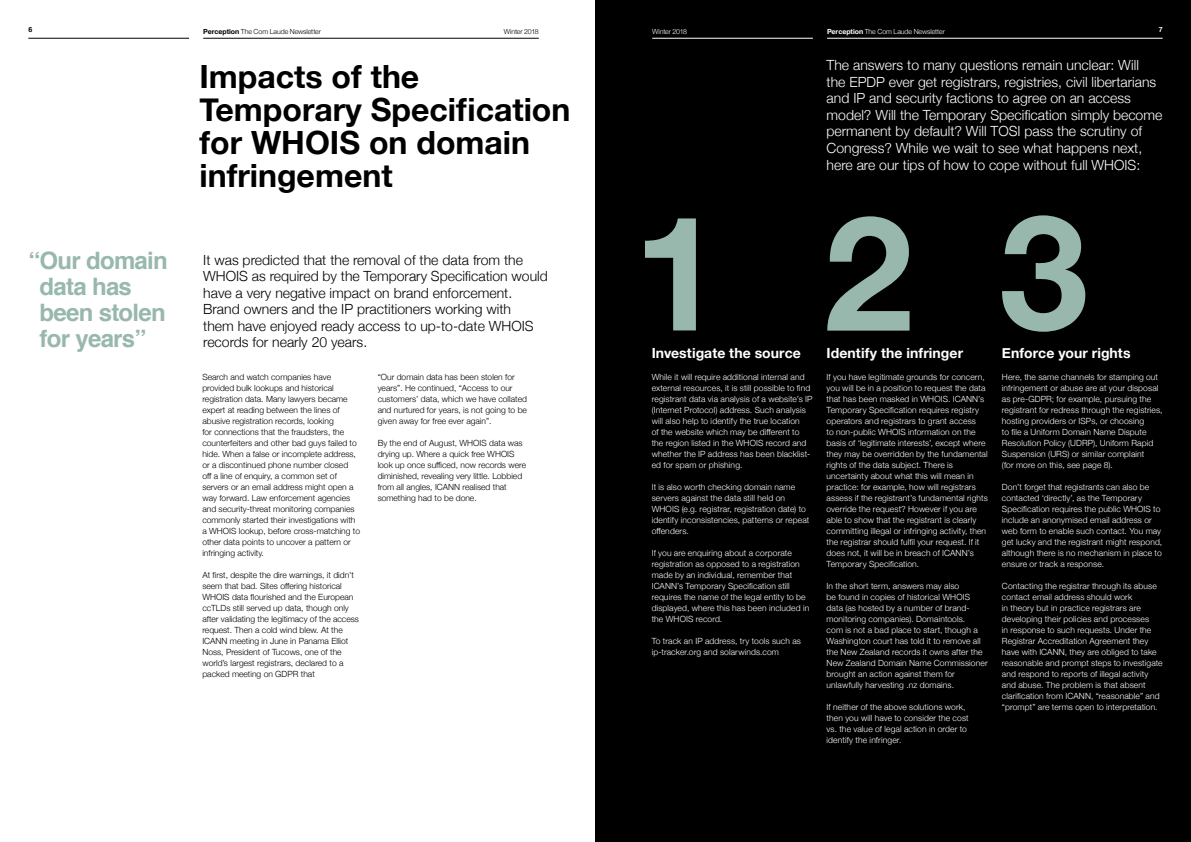
<style>
.page{position:relative;width:1191px;height:842px;background:#fff}
.page>*{position:absolute;margin:0;border:0;box-sizing:border-box;transform-origin:0 0}
.t1{font:700 160px "Helvetica Neue";color:#98b8ad}
.t2{font:700 32px/33px "Helvetica Neue";color:#000}
.t3{font:700 24px/26px "Helvetica";letter-spacing:-.03em;color:#98b8ad}
.t4{font:300 14px/16.5px "Helvetica Neue";color:#fff}
.t5{font:300 14px/16.5px "Helvetica Neue";color:#000}
.t6{font:700 14px "Helvetica Neue";letter-spacing:.005em;color:#fff}
.t7{font:300 8.5px/11px "Helvetica Neue";letter-spacing:.015em;color:#fff}
.t8{font:300 8.5px/11px "Helvetica Neue";color:#000}
.t9{font:300 7px "Helvetica Neue";letter-spacing:-.01em;color:#000}
.t10{font:300 7px "Helvetica Neue";letter-spacing:-.01em;color:#fff}
.t11{font:700 7px "Helvetica";color:#000}
.t12{font:700 7px "Helvetica";color:#fff}
.s1{font-weight:700}
</style>
<div class="page">
<div style="left:595px;top:0;width:596px;height:842px;background:#000"></div>
<hr style="left:827px;top:38px;width:335px;height:1px;background:#fff">
<hr style="left:203px;top:38px;width:336px;height:1px;background:#000">
<hr style="left:652px;top:38px;width:161px;height:1px;background:#fff">
<hr style="left:28px;top:38px;width:161px;height:1px;background:#000">
<p class="t11" style="left:28px;top:25px;width:5px">6</p>
<p class="t9" style="left:203px;top:26px;width:119px"><span class="s1">Perception</span> The Com Laude Newsletter</p>
<p class="t9" style="left:504px;top:26px;width:36px">Winter 2018</p>
<p class="t10" style="left:652px;top:26px;width:36px">Winter 2018</p>
<p class="t10" style="left:827px;top:26px;width:119px"><span class="s1">Perception</span> The Com Laude Newsletter</p>
<p class="t12" style="left:1158px;top:25px;width:5px">7</p>
<h3 class="t3" style="left:40px;top:247px;width:130px;text-indent:-11px">“Our domain data has been stolen for years”</h3>
<h2 class="t2" style="left:199px;top:61px;width:372px">Impacts of the<br>Temporary Specification for WHOIS on domain infringement</h2>
<p class="t5" style="left:203px;top:250px;width:346px">It was predicted that the removal of the data from the WHOIS as required by the Temporary Specification would have a very negative impact on brand enforcement.<br>Brand owners and the IP practitioners working with<br>them have enjoyed ready access to up-to-date WHOIS records for nearly 20 years.</p>
<p class="t8" style="left:202px;top:370px;width:159px">Search and watch companies have provided bulk lookups and historical registration data. Many lawyers became expert at reading between the lines of abusive registration records, looking<br>for connections that the fraudsters, the counterfeiters and other bad guys failed to hide. When a false or incomplete address, or a discontinued phone number closed<br>off a line of enquiry, a common set of servers or an email address might open a way forward. Law enforcement agencies and security-threat monitoring companies commonly started their investigations with a WHOIS lookup, before cross-matching to other data points to uncover a pattern or infringing activity.</p>
<p class="t8" style="left:202px;top:568px;width:158px">At first, despite the dire warnings, it didn’t seem that bad. Sites offering historical WHOIS data flourished and the European ccTLDs still served up data, though only after validating the legitimacy of the access request. Then a cold wind blew. At the ICANN meeting in June in Panama Elliot Noss, President of Tucows, one of the world’s largest registrars, declared to a packed meeting on GDPR that</p>
<p class="t8" style="left:378px;top:370px;width:151px">“Our domain data has been stolen for years”. He continued, “Access to our customers’ data, which we have collated and nurtured for years, is not going to be given away for free ever again”.</p>
<p class="t8" style="left:378px;top:436px;width:150px">By the end of August, WHOIS data was drying up. Where a quick free WHOIS look up once sufficed, now records were diminished, revealing very little. Lobbied from all angles, ICANN realised that something had to be done.</p>
<p class="t4" style="left:826px;top:56px;width:337px">The answers to many questions remain unclear: Will<br>the EPDP ever get registrars, registries, civil libertarians and IP and security factions to agree on an access model? Will the Temporary Specification simply become permanent by default? Will TOSI pass the scrutiny of Congress? While we wait to see what happens next, here are our tips of how to cope without full WHOIS:</p>
<h1 class="t1" style="left:633px;top:148px;width:456px">123</h1>
<h3 class="t6" style="left:651px;top:342px;width:151px">Investigate the source</h3>
<p class="t7" style="left:651px;top:371px;width:162px">While it will require additional internal and external resources, it is still possible to find registrant data via analysis of a website’s IP (Internet Protocol) address. Such analysis will also help to identify the true location<br>of the website which may be different to the region listed in the WHOIS record and whether the IP address has been blacklist&shy;ed for spam or phishing.</p>
<p class="t7" style="left:651px;top:481px;width:159px">It is also worth checking domain name servers against the data still held on WHOIS (e.g. registrar, registration date) to identify inconsistencies, patterns or repeat offenders.</p>
<p class="t7" style="left:651px;top:547px;width:159px">If you are enquiring about a corporate registration as opposed to a registration made by an individual, remember that ICANN’s Temporary Specification still requires the name of the legal entity to be displayed, where this has been included in the WHOIS record.</p>
<p class="t7" style="left:651px;top:635px;width:151px">To track an IP address, try tools such as ip-tracker.org and solarwinds.com</p>
<h3 class="t6" style="left:826px;top:342px;width:138px">Identify the infringer</h3>
<p class="t7" style="left:826px;top:371px;width:163px">If you have legitimate grounds for concern, you will be in a position to request the data that has been masked in WHOIS. ICANN’s Temporary Specification requires registry operators and registrars to grant access<br>to non-public WHOIS information on the basis of ‘legitimate interests’, except where they may be overridden by the fundamental rights of the data subject. There is uncertainty about what this will mean in practice: for example, how will registrars assess if the registrant’s fundamental rights override the request? However if you are able to show that the registrant is clearly committing illegal or infringing activity, then the registrar should fulfil your request. If it does not, it will be in breach of ICANN’s Temporary Specification.</p>
<p class="t7" style="left:826px;top:580px;width:163px">In the short term, answers may also<br>be found in copies of historical WHOIS data (as hosted by a number of brand&shy;monitoring companies). Domaintools.<br>com is not a bad place to start, though a Washington court has told it to remove all the New Zealand records it owns after the New Zealand Domain Name Commissioner brought an action against them for unlawfully harvesting .nz domains.</p>
<p class="t7" style="left:826px;top:701px;width:144px">If neither of the above solutions work, then you will have to consider the cost vs. the value of legal action in order to identify the infringer.</p>
<h3 class="t6" style="left:1002px;top:342px;width:130px">Enforce your rights</h3>
<p class="t7" style="left:1002px;top:371px;width:162px">Here, the same channels for stamping out infringement or abuse are at your disposal as pre-GDPR; for example, pursuing the registrant for redress through the registries, hosting providers or ISPs, or choosing<br>to file a Uniform Domain Name Dispute Resolution Policy (UDRP), Uniform Rapid Suspension (URS) or similar complaint<br>(for more on this, see page 8).</p>
<p class="t7" style="left:1002px;top:481px;width:162px">Don’t forget that registrants can also be contacted ‘directly’, as the Temporary Specification requires the public WHOIS to include an anonymised email address or web form to enable such contact. You may get lucky and the registrant might respond, although there is no mechanism in place to ensure or track a response.</p>
<p class="t7" style="left:1002px;top:580px;width:162px">Contacting the registrar through its abuse contact email address should work<br>in theory but in practice registrars are developing their policies and processes<br>in response to such requests. Under the Registrar Accreditation Agreement they have with ICANN, they are obliged to take reasonable and prompt steps to investigate and respond to reports of illegal activity and abuse. The problem is that absent clarification from ICANN, “reasonable” and “prompt” are terms open to interpretation.</p>
</div>
